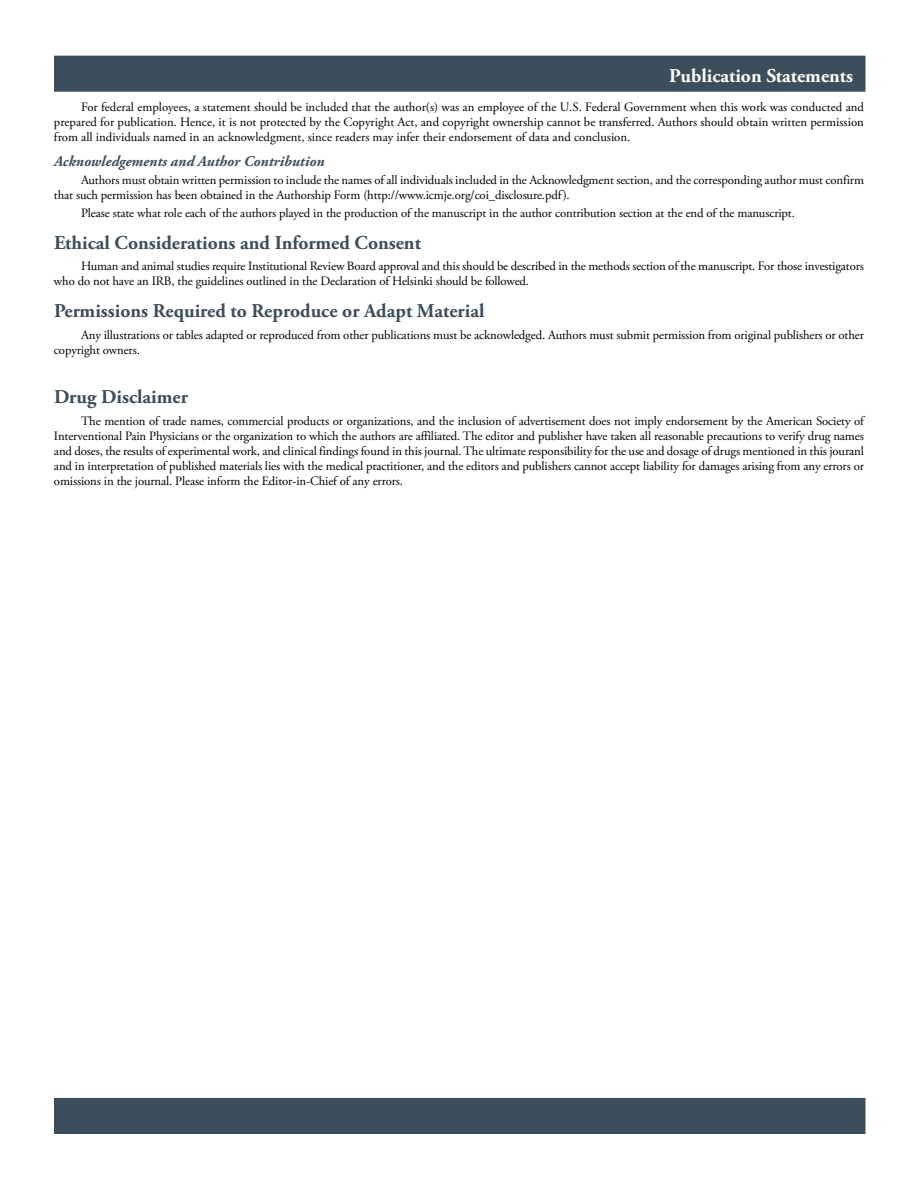
<style>
.page{position:relative;width:918px;height:1188px;background:#fff}
.page>*{position:absolute;margin:0;border:0;box-sizing:border-box;transform-origin:0 0}
.t1{font:700 19.5px "Adobe Garamond Pro";color:#3c4d5b}
.t2{font:700 19.5px "Adobe Garamond Pro";color:#fff}
.t3{font:italic 700 15px "Adobe Garamond Pro";color:#3c4d5b}
.t4{font:12.75px/15px "Adobe Garamond Pro";letter-spacing:-.01em;color:#000}
</style>
<div class="page">
<div style="left:54px;top:1098px;width:812px;height:36px;background:#3c4d5b"></div>
<div style="left:54px;top:56px;width:812px;height:36px;background:#3c4d5b;border:2px solid #3c4d5b"></div>
<h1 class="t2" style="left:669px;top:65px;width:185px">Publication Statements</h1>
<p class="t4" style="left:54px;top:100px;width:812px;text-align:justify;text-indent:27px">For federal employees, a statement should be included that the author(s) was an employee of the U.S. Federal Government when this work was conducted and prepared for publication. Hence, it is not protected by the Copyright Act, and copyright ownership cannot be transferred. Authors should obtain written permission from all individuals named in an acknowledgment, since readers may infer their endorsement of data and conclusion.</p>
<p class="t3" style="left:54px;top:152px;width:272px">Acknowledgements and Author Contribution</p>
<p class="t4" style="left:54px;top:173px;width:812px;text-indent:27px">Authors must obtain written permission to include the names of all individuals included in the Acknowledgment section, and the corresponding author must confirm that such permission has been obtained in the Authorship Form (http://www.icmje.org/coi_disclosure.pdf).</p>
<p class="t4" style="left:81px;top:206px;width:715px">Please state what role each of the authors played in the production of the manuscript in the author contribution section at the end of the manuscript.</p>
<h1 class="t1" style="left:54px;top:231px;width:369px">Ethical Considerations and Informed Consent</h1>
<p class="t4" style="left:54px;top:259px;width:811px;text-indent:27px">Human and animal studies require Institutional Review Board approval and this should be described in the methods section of the manuscript. For those investigators who do not have an IRB, the guidelines outlined in the Declaration of Helsinki should be followed.</p>
<h1 class="t1" style="left:54px;top:299px;width:432px">Permissions Required to Reproduce or Adapt Material</h1>
<p class="t4" style="left:54px;top:327px;width:812px;text-indent:27px">Any illustrations or tables adapted or reproduced from other publications must be acknowledged. Authors must submit permission from original publishers or other copyright owners.</p>
<h1 class="t1" style="left:54px;top:385px;width:135px">Drug Disclaimer</h1>
<p class="t4" style="left:54px;top:414px;width:811px;text-align:justify;text-indent:27px">The mention of trade names, commercial products or organizations, and the inclusion of advertisement does not imply endorsement by the American Society of Interventional Pain Physicians or the organization to which the authors are affiliated. The editor and publisher have taken all reasonable precautions to verify drug names and doses, the results of experimental work, and clinical findings found in this journal. The ultimate responsibility for the use and dosage of drugs mentioned in this jouranl and in interpretation of published materials lies with the medical practitioner, and the editors and publishers cannot accept liability for damages arising from any errors or omissions in the journal. Please inform the Editor-in-Chief of any errors.</p>
</div>
